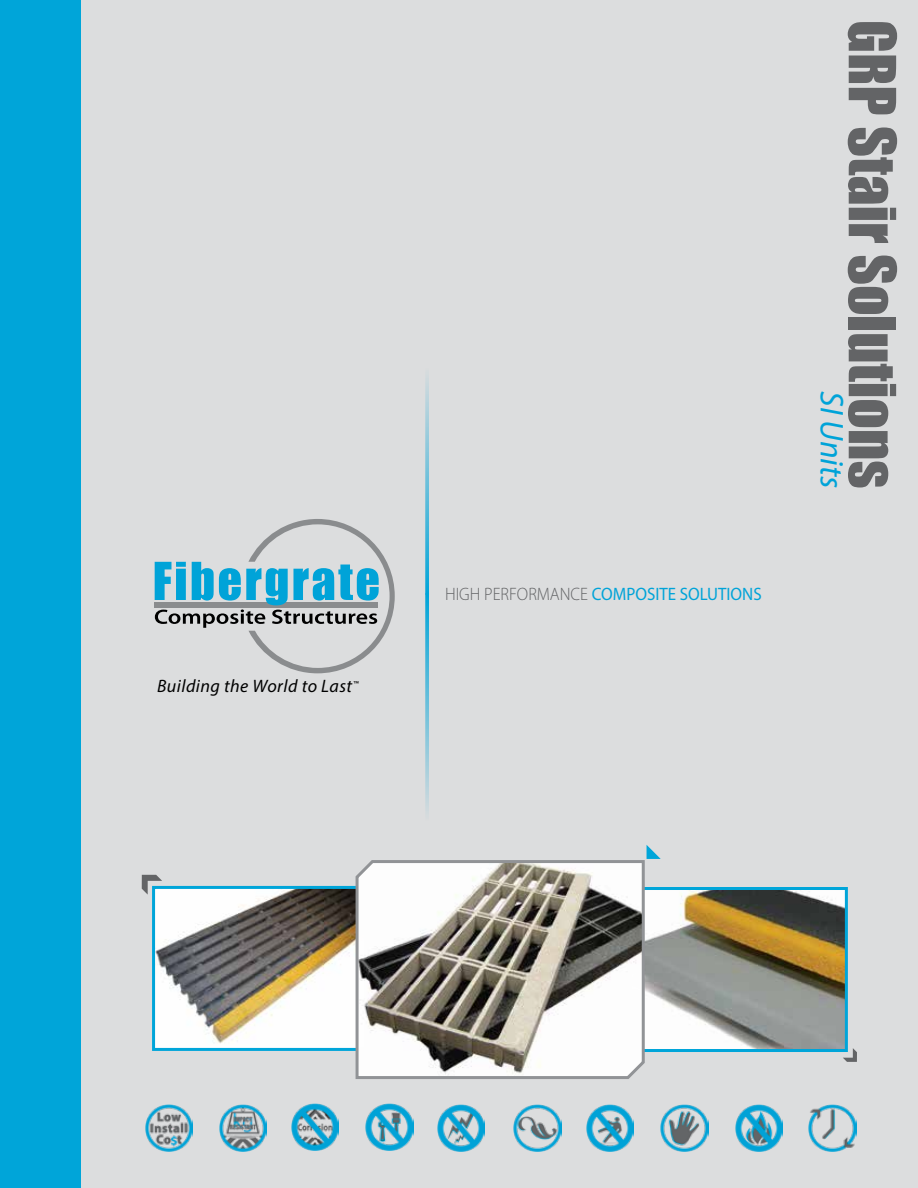
<style>
.page{position:relative;width:918px;height:1188px;background:#fff}
.page>*{position:absolute;margin:0;border:0;box-sizing:border-box;transform-origin:0 0}
.t1{font:60px "Impact";color:#636466}
.t2{font:italic 33px "Myriad Pro";letter-spacing:-.005em;color:#00a3d8}
.t3{font:18px "Myriad Pro";color:#00a3d8;scale:.94 1}
.t4{font:italic 18px "Myriad Pro";letter-spacing:.025em;color:#000}
.s1{font-weight:300;color:#636466}
</style>
<div class="page">
<div style="left:68px;top:0;width:850px;height:1188px;background:#dcddde"></div>
<div style="left:0;top:0;width:81px;height:1188px;background:#00a5d9"></div>
<svg style="left:425px;top:377px;width:4px;height:216px"></svg>
<svg style="left:425px;top:593px;width:4px;height:219px"></svg>
<img style="left:661px;top:1104px;width:47px;height:47px">
<img style="left:514px;top:1104px;width:47px;height:48px">
<img style="left:735px;top:1104px;width:48px;height:48px">
<img style="left:587px;top:1104px;width:47px;height:48px">
<img style="left:437px;top:1104px;width:48px;height:47px">
<img style="left:809px;top:1104px;width:47px;height:48px">
<img style="left:146px;top:1104px;width:47px;height:47px">
<img style="left:156px;top:890px;width:197px;height:157px">
<div style="left:152px;top:886px;width:215px;height:165px;border:3px solid #00a5d9"></div>
<svg style="left:142px;top:875px;width:20px;height:20px"></svg>
<svg style="left:646px;top:887px;width:211px;height:175px;background:#9a9c8d"></svg>
<svg style="left:647px;top:845px;width:14px;height:14px"></svg>
<svg style="left:353px;top:860px;width:293px;height:219px;background:#b0ada7"></svg>
<div style="left:154px;top:603px;width:224px;height:5px;background:#8a8c8e"></div>
<svg style="left:155px;top:519px;width:240px;height:154px"></svg>
<img style="left:291px;top:1104px;width:48px;height:47px">
<img style="left:219px;top:1104px;width:47px;height:48px">
<img style="left:366px;top:1104px;width:47px;height:47px">
<p class="t4" style="left:157px;top:675px;width:203px">Building the World to Last<sup>™</sup></p>
<p class="t3" style="left:445px;top:583px;width:338px"><span class="s1">HIGH PERFORMANCE</span> COMPOSITE SOLUTIONS</p>
<h1 class="t1" style="left:919px;top:20px;width:470px;rotate:90deg">GRP Stair Solutions</h1>
<h2 class="t2" style="left:852px;top:391px;width:99px;rotate:90deg">SI Units</h2>
</div>
